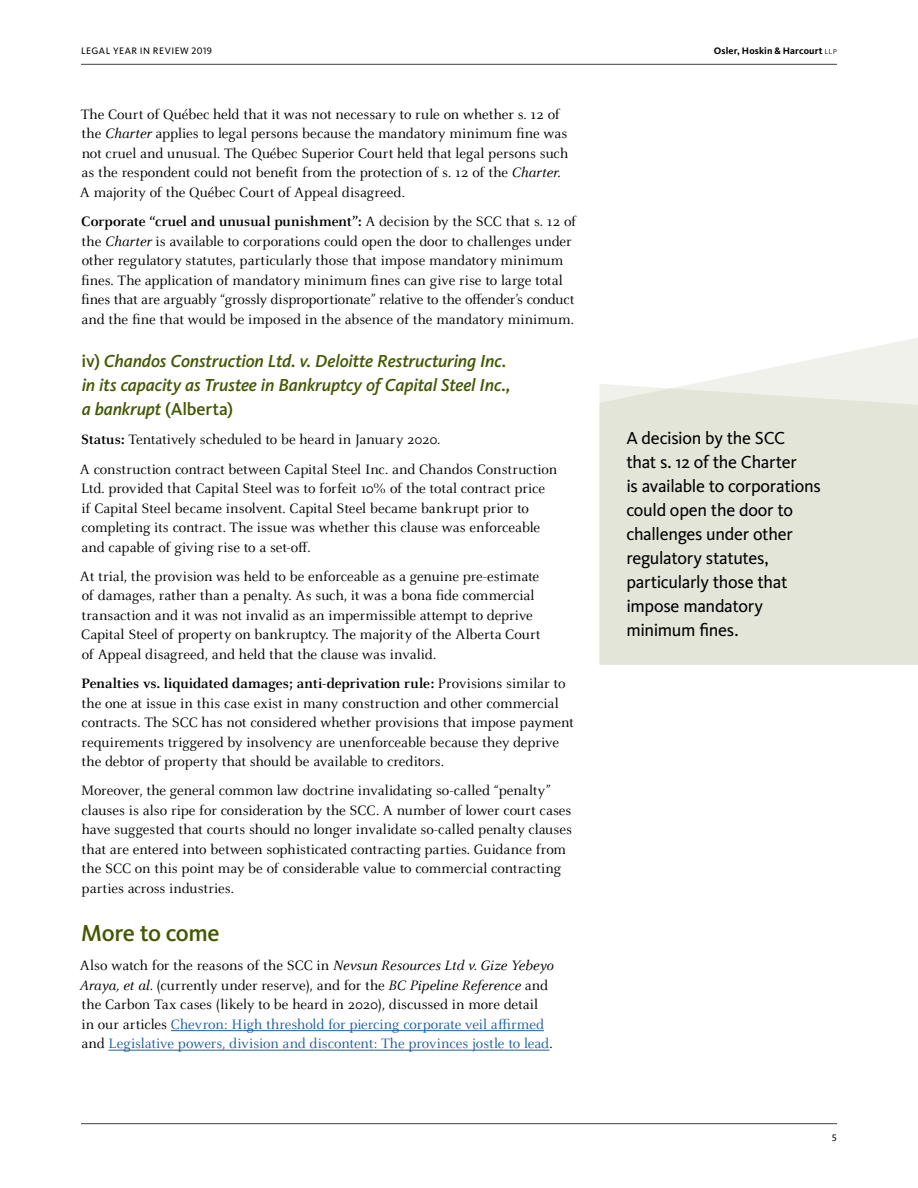
<style>
.page{position:relative;width:918px;height:1188px;background:#fff}
.page>*{position:absolute;margin:0;border:0;box-sizing:border-box;transform-origin:0 0}
.t1{font:500 24px "Kievit Pro";letter-spacing:-.015em;color:#425800}
.t2{font:18px/24px "Kievit Pro";letter-spacing:-.02em;color:#000}
.t3{font:italic 500 18px/24px "Kievit Pro";letter-spacing:-.01em;color:#425800}
.t4{font:15px/19.5px "Celeste OT";letter-spacing:-.005em;color:#000}
.t5{font:700 9.75px "Kievit Pro";letter-spacing:.015em;color:#000}
.t6{font:9.75px "Kievit Pro";letter-spacing:.055em;color:#000}
.s1{font-weight:300}
.s2{font-style:italic}
.s3{font-weight:700}
.s4{font-style:normal}
.s5{color:#215e9e}
</style>
<div class="page">
<hr style="left:81px;top:64px;width:756px;height:1px;background:#414141">
<hr style="left:171px;top:1030px;width:373px;height:1px;background:#215e9e">
<hr style="left:109px;top:1050px;width:440px;height:1px;background:#215e9e">
<svg style="left:694px;top:338px;width:224px;height:46px;fill:#f1f3ed"></svg>
<svg style="left:599px;top:384px;width:319px;height:281px;background:#e3e5d9"></svg>
<hr style="left:81px;top:1123px;width:756px;height:1px;background:#414141">
<p class="t6" style="left:81px;top:45px;width:132px">LEGAL YEAR IN REVIEW 2019</p>
<p class="t5" style="left:714px;top:45px;width:125px">Osler, Hoskin &amp; Harcourt <span class="s1">llp</span></p>
<p class="t4" style="left:80px;top:105px;width:490px">The Court of Québec held that it was not necessary to rule on whether s. 12 of the <span class="s2">Charter</span> applies to legal persons because the mandatory minimum fine was not cruel and unusual. The Québec Superior Court held that legal persons such as the respondent could not benefit from the protection of s. 12 of the <span class="s2">Charter</span>.<br>A majority of the Québec Court of Appeal disagreed.</p>
<p class="t4" style="left:81px;top:212px;width:497px"><span class="s3">Corporate “cruel and unusual punishment”:</span> A decision by the SCC that s. 12 of the <span class="s2">Charter</span> is available to corporations could open the door to challenges under other regulatory statutes, particularly those that impose mandatory minimum fines. The application of mandatory minimum fines can give rise to large total fines that are arguably “grossly disproportionate” relative to the offender’s conduct and the fine that would be imposed in the absence of the mandatory minimum.</p>
<p class="t3" style="left:81px;top:349px;width:431px"><span class="s4">iv)</span> Chandos Construction Ltd. v. Deloitte Restructuring Inc. in its capacity as Trustee in Bankruptcy of Capital Steel Inc., a bankrupt <span class="s4">(Alberta)</span></p>
<p class="t4" style="left:80px;top:425px;width:479px;line-height:29.2px"><span class="s3">Status:</span> Tentatively scheduled to be heard in January 2020.<br>A construction contract between Capital Steel Inc. and Chandos Construction</p>
<p class="t4" style="left:81px;top:479px;width:466px">Ltd. provided that Capital Steel was to forfeit 10% of the total contract price if Capital Steel became insolvent. Capital Steel became bankrupt prior to completing its contract. The issue was whether this clause was enforceable and capable of giving rise to a set-off.</p>
<p class="t4" style="left:80px;top:567px;width:462px">At trial, the provision was held to be enforceable as a genuine pre-estimate of damages, rather than a penalty. As such, it was a bona fide commercial transaction and it was not invalid as an impermissible attempt to deprive Capital Steel of property on bankruptcy. The majority of the Alberta Court of Appeal disagreed, and held that the clause was invalid.</p>
<p class="t4" style="left:81px;top:674px;width:494px"><span class="s3">Penalties vs. liquidated damages; anti-deprivation rule:</span> Provisions similar to the one at issue in this case exist in many construction and other commercial contracts. The SCC has not considered whether provisions that impose payment requirements triggered by insolvency are unenforceable because they deprive the debtor of property that should be available to creditors.</p>
<p class="t4" style="left:81px;top:781px;width:492px">Moreover, the general common law doctrine invalidating so-called “penalty” clauses is also ripe for consideration by the SCC. A number of lower court cases have suggested that courts should no longer invalidate so-called penalty clauses that are entered into between sophisticated contracting parties. Guidance from the SCC on this point may be of considerable value to commercial contracting parties across industries.</p>
<h1 class="t1" style="left:81px;top:918px;width:140px">More to come</h1>
<p class="t4" style="left:80px;top:956px;width:476px">Also watch for the reasons of the SCC in <span class="s2">Nevsun Resources Ltd v. Gize Yebeyo Araya, et al.</span> (currently under reserve), and for the <span class="s2">BC Pipeline Reference</span> and the Carbon Tax cases (likely to be heard in 2020), discussed in more detail<br>in our articles <span class="s5">Chevron: High threshold for piercing corporate veil affirmed </span>and <span class="s5">Legislative powers, division and discontent: The provinces jostle to lead</span>.</p>
<p class="t2" style="left:626px;top:426px;width:196px">A decision by the SCC<br>that s. 12 of the Charter<br>is available to corporations could open the door to challenges under other regulatory statutes, particularly those that impose mandatory minimum fines.</p>
<p class="t6" style="left:832px;top:1132px;width:7px">5</p>
</div>
